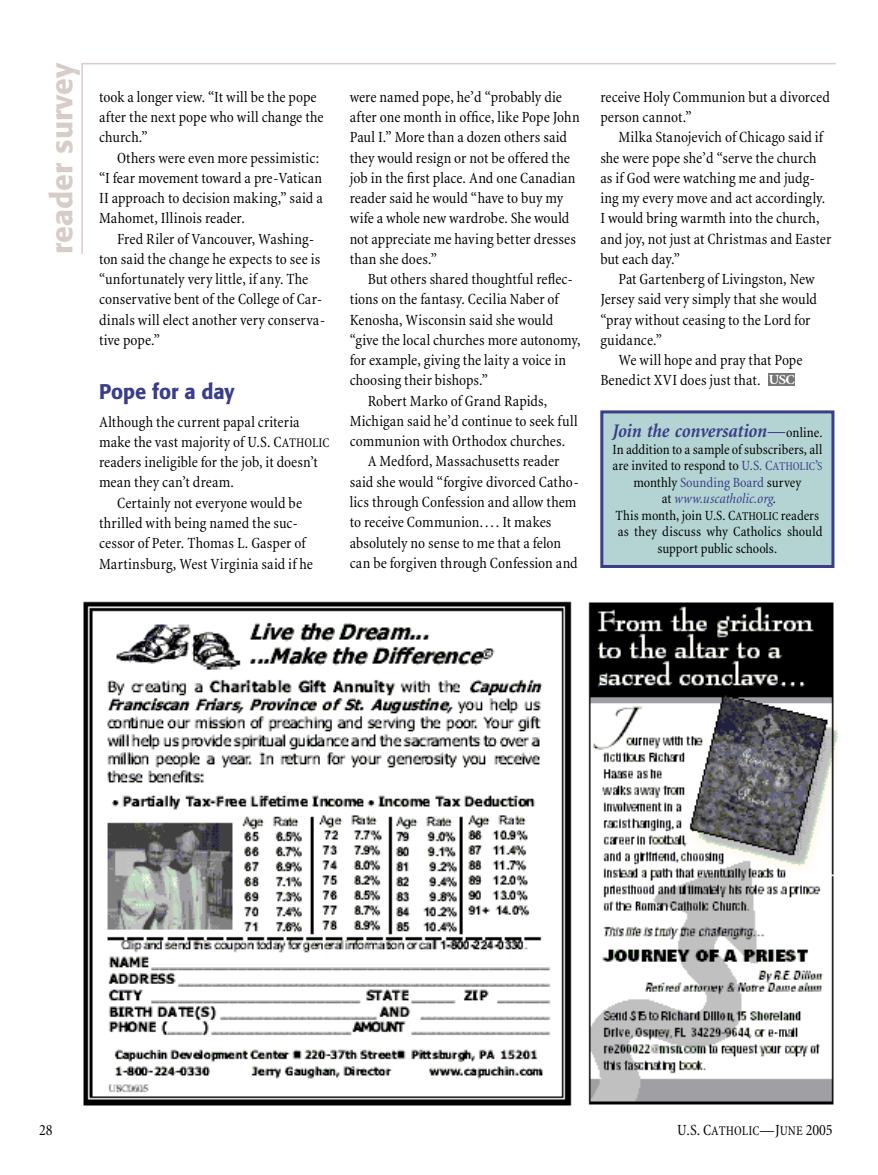
<style>
.page{position:relative;width:878px;height:1175px;background:#fff}
.page>*{position:absolute;margin:0;border:0;box-sizing:border-box;transform-origin:0 0}
.t1{font:500 30px "Formata";color:#d8ccc9}
.subhead_formata_1_line{font:500 21px "Formata";letter-spacing:-.005em;color:#3a3d89;scale:.95 1}
.t2{font:19.5px "Minion MM It 578 465 13";letter-spacing:-.015em;color:#3a3d89}
.body_3_col_indent{font:15.75px/20.2px "Minion MM 367 465 10";color:#000}
.body_no_indent{font:15.75px/20.2px "Minion MM 367 465 10";color:#000}
.t3{font:14.25px/16.5px "Minion MM 367 465 9";letter-spacing:-.005em;color:#000;text-align:center}
.t4{font:14.25px "Minion MM It 367 465 9";color:#3a3d89}
.s1{font-size:13.35px}
.s2{font-family:"Minion MM 367 465 13"}
.s3{font-family:"Minion MM 367 465 9";font-size:14.25px;color:#000}
.s4{color:#3a3d89}
.s5{font-size:12.15px;color:#3a3d89}
.s6{font-family:"Minion MM 367 465 9";color:#000}
.s7{font-size:12.15px}
</style>
<div class="page">
<hr style="left:82px;top:63px;width:754px;height:1px;background:#d8ccc9">
<hr style="left:81px;top:63px;width:2px;height:191px;background:#d8ccc9">
<div style="left:602px;top:412px;width:230px;height:154px;background:#b3d4d3"></div>
<div style="left:600px;top:410px;width:234px;height:158px;border:3px solid #3a3d89"></div>
<img style="left:768px;top:373px;width:26px;height:12px">
<img style="left:588px;top:602px;width:249px;height:503px">
<img style="left:83px;top:601px;width:489px;height:505px">
<h1 class="t1" style="left:43px;top:254px;width:192px;rotate:-90deg">reader survey</h1>
<p class="body_3_col_indent" style="left:99px;top:87px;width:226px">took a longer view. “It will be the pope after the next pope who will change the church.”</p>
<p class="body_3_col_indent" style="left:99px;top:148px;width:225px;text-indent:18px">Others were even more pessimistic: “I fear movement toward a pre-Vatican II approach to decision making,” said a Mahomet, Illinois reader.</p>
<p class="body_3_col_indent" style="left:99px;top:229px;width:227px;text-indent:18px">Fred Riler of Vancouver, Washing&shy;ton said the change he expects to see is “unfortunately very little, if any. The conservative bent of the College of Car&shy;dinals will elect another very conserva&shy;tive pope.”</p>
<p class="subhead_formata_1_line" style="left:99px;top:378px;width:144px">Pope for a day</p>
<p class="body_no_indent" style="left:99px;top:412px;width:232px">Although the current papal criteria make the vast majority of U.S. C<span class="s1">ATHOLIC </span>readers ineligible for the job, it doesn’t mean they can’t dream.</p>
<p class="body_3_col_indent" style="left:99px;top:493px;width:215px;text-indent:18px">Certainly not everyone would be thrilled with being named the suc&shy;cessor of Peter. Thomas L. Gasper of Martinsburg, West Virginia said if he</p>
<p class="body_3_col_indent" style="left:350px;top:87px;width:231px">were named pope, he’d “probably die after one month in office, like Pope John Paul I.” More than a dozen others said they would resign or not be offered the job in the first place. And one Canadian reader said he would “have to buy my wife a whole new wardrobe. She would not appreciate me having better dresses than she does.”</p>
<p class="body_3_col_indent" style="left:350px;top:269px;width:232px;text-indent:18px">But others shared thoughtful reflec&shy;tions on the fantasy. Cecilia Naber of Kenosha, Wisconsin said she would “give the local churches more autonomy, for example, giving the laity a voice in choosing their bishops.”</p>
<p class="body_3_col_indent" style="left:350px;top:391px;width:229px;text-indent:18px">Robert Marko of Grand Rapids,<br>Michigan said he’d continue to seek full communion with Orthodox churches.</p>
<p class="body_3_col_indent" style="left:350px;top:452px;width:230px;text-indent:18px">A Medford, Massachusetts reader said she would “forgive divorced Catho&shy;lics through Confession and allow them to receive Communion. . . . It makes absolutely no sense to me that a felon can be forgiven through Confession and</p>
<p class="body_3_col_indent" style="left:600px;top:87px;width:231px">receive Holy Communion but a divorced person cannot.”</p>
<p class="body_3_col_indent" style="left:600px;top:128px;width:232px;text-indent:18px">Milka Stanojevich of Chicago said if she were pope she’d “serve the church as if God were watching me and judg&shy;ing my every move and act accordingly.<br>I would bring warmth into the church, and joy, not just at Christmas and Easter but each day.”</p>
<p class="body_3_col_indent" style="left:600px;top:269px;width:218px;text-indent:18px">Pat Gartenberg of Livingston, New<br>Jersey said very simply that she would “pray without ceasing to the Lord for guidance.”</p>
<p class="body_3_col_indent" style="left:600px;top:350px;width:204px;text-indent:18px">We will hope and pray that Pope<br>Benedict XVI does just that.</p>
<p class="t2" style="left:612px;top:420px;width:212px">Join the conversation<span class="s2">—</span><span class="s3">online.</span></p>
<p class="t3" style="left:612px;top:441px;width:211px">In addition to a sample of subscribers, all are invited to respond to <span class="s4">U.S. C</span><span class="s5">ATHOLIC</span><span class="s4">’</span><span class="s5">S </span>monthly <span class="s4">Sounding Board</span> survey</p>
<p class="t4" style="left:661px;top:491px;width:116px"><span class="s6">at</span> www.uscatholic.org<span class="s6">.</span></p>
<p class="t3" style="left:615px;top:507px;width:205px">This month, join U.S. C<span class="s7">ATHOLIC</span> readers</p>
<p class="t3" style="left:617px;top:523px;width:206px">as they discuss why Catholics should support public schools.</p>
<p class="body_3_col_indent" style="left:39px;top:1120px;width:15px">28</p>
<p class="body_3_col_indent" style="left:677px;top:1120px;width:157px">U.S. C<span class="s1">ATHOLIC</span>—J<span class="s1">UNE</span> 2005</p>
</div>
